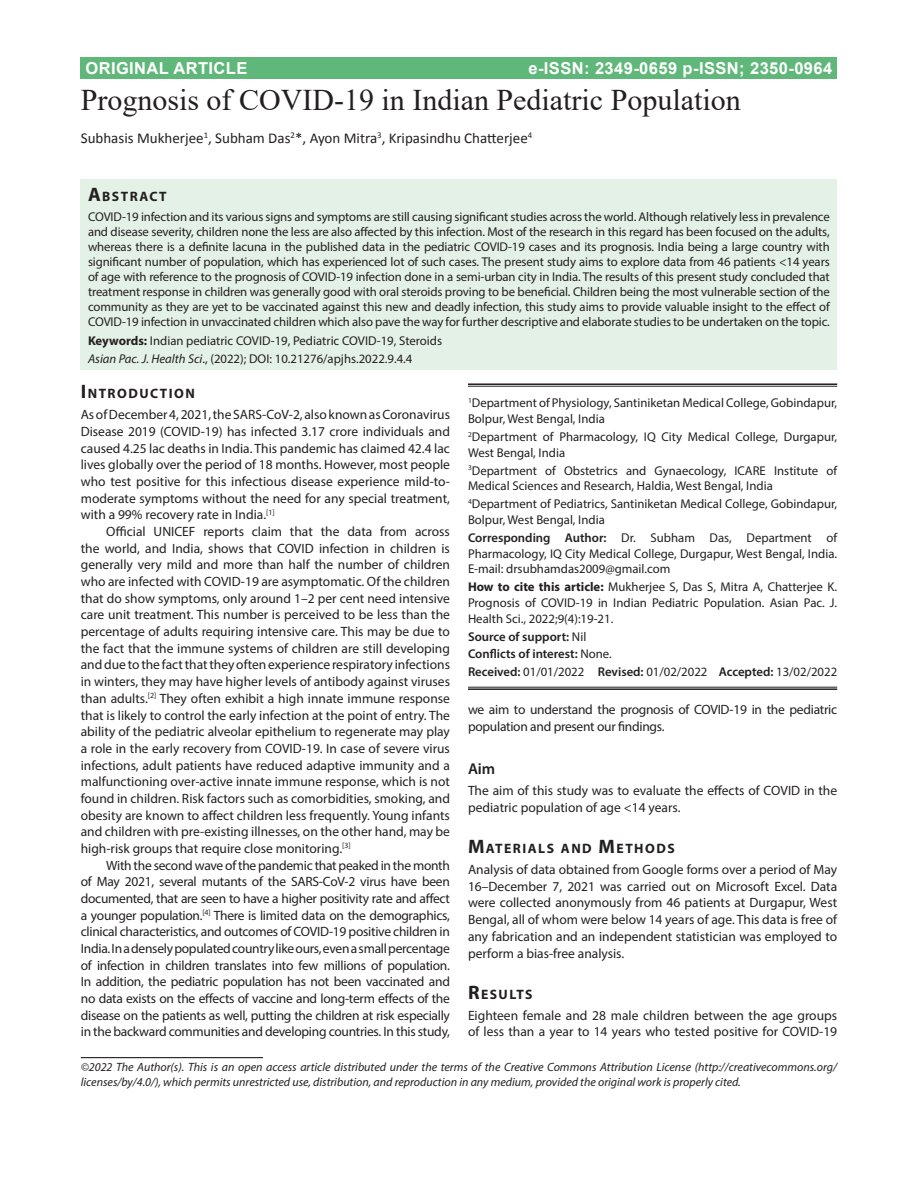
<style>
.page{position:relative;width:918px;height:1188px;background:#fff}
.page>*{position:absolute;margin:0;border:0;box-sizing:border-box;transform-origin:0 0}
.AT{font:30px "Times New Roman";color:#231f20}
.AH{font:700 16.5px "Helvetica";letter-spacing:.025em;color:#fff}
.t1{font:600 15.75px "Myriad Pro";color:#231f20}
.AU{font:15px "Calibri";color:#231f20}
.ABSH{font:700 13.65px "Myriad Pro";letter-spacing:.105em;color:#231f20}
.TX{font:13.5px/16.6px "Myriad Pro";letter-spacing:-.02em;color:#231f20;text-align:justify}
.TXFL{font:13.5px/16.8px "Myriad Pro";color:#231f20;text-align:justify}
.ABS{font:12.75px/15px "Myriad Pro";letter-spacing:-.01em;color:#231f20;text-align:justify}
.AFF_1{font:12.75px/15.8px "Myriad Pro";color:#231f20}
.HTC{font:12.75px/15.8px "Myriad Pro";color:#231f20;text-align:justify}
.ADD{font:12.75px/15.8px "Myriad Pro";color:#231f20;text-align:justify}
.KWD{font:12.75px "Myriad Pro";color:#231f20}
.AFF{font:12.75px/15.8px "Myriad Pro";color:#231f20}
.HIS{font:12.75px "Myriad Pro";color:#231f20}
.HTC-2{font:600 12.75px "Myriad Pro";color:#231f20}
.CR{font:italic 12px/15px "Myriad Pro";color:#231f20}
.s1{font-size:19.5px}
.s2{font-weight:700}
.s3{font-style:italic}
.s4{font-weight:600}
.s5{font-weight:400}
</style>
<div class="page">
<div style="left:81px;top:57px;width:756px;height:22px;background:#5fb879"></div>
<div style="left:81px;top:179px;width:756px;height:191px;background:#e4f1e6"></div>
<hr style="left:81px;top:1057px;width:182px;height:1px;background:#231f20">
<hr style="left:468px;top:383px;width:369px;height:2px;background:#231f20">
<hr style="left:468px;top:386px;width:369px;height:1px;background:#231f20">
<hr style="left:468px;top:687px;width:369px;height:1px;background:#231f20">
<hr style="left:468px;top:688px;width:369px;height:2px;background:#231f20">
<p class="AH" style="left:85px;top:56px;width:164px">ORIGINAL ARTICLE</p>
<p class="AH" style="left:528px;top:56px;width:305px">e-ISSN: 2349-0659 p-ISSN; 2350-0964</p>
<p class="AT" style="left:81px;top:79px;width:661px">Prognosis of COVID-19 in Indian Pediatric Population</p>
<p class="AU" style="left:81px;top:129px;width:453px">Subhasis Mukherjee<sup>1</sup>, Subham Das<sup>2</sup>*, Ayon Mitra<sup>3</sup>, Kripasindhu Chatterjee<sup>4</sup></p>
<p class="ABSH" style="left:88px;top:187px;width:80px"><span class="s1">A</span>BSTRACT</p>
<p class="ABS" style="left:88px;top:209px;width:743px">COVID-19 infection and its various signs and symptoms are still causing significant studies across the world. Although relatively less in prevalence and disease severity, children none the less are also affected by this infection. Most of the research in this regard has been focused on the adults, whereas there is a definite lacuna in the published data in the pediatric COVID-19 cases and its prognosis. India being a large country with significant number of population, which has experienced lot of such cases. The present study aims to explore data from 46 patients &lt;14 years of age with reference to the prognosis of COVID-19 infection done in a semi-urban city in India. The results of this present study concluded that treatment response in children was generally good with oral steroids proving to be beneficial. Children being the most vulnerable section of the community as they are yet to be vaccinated against this new and deadly infection, this study aims to provide valuable insight to the effect of COVID-19 infection in unvaccinated children which also pave the way for further descriptive and elaborate studies to be undertaken on the topic.</p>
<p class="KWD" style="left:88px;top:333px;width:356px"><span class="s2">Keywords:</span> Indian pediatric COVID-19, Pediatric COVID-19, Steroids</p>
<p class="KWD" style="left:88px;top:351px;width:326px"><span class="s3">Asian Pac. J. Health Sci</span>., (2022); DOI: 10.21276/apjhs.2022.9.4.4</p>
<h1 class="ABSH" style="left:81px;top:385px;width:116px"><span class="s1">I</span>NTRODUCTION</h1>
<p class="TXFL" style="left:81px;top:406px;width:371px">As of December 4, 2021, the SARS-CoV-2, also known as Coronavirus Disease 2019 (COVID-19) has infected 3.17 crore individuals and caused 4.25 lac deaths in India. This pandemic has claimed 42.4 lac lives globally over the period of 18 months. However, most people who test positive for this infectious disease experience mild-to&shy;moderate symptoms without the need for any special treatment, with a 99% recovery rate in India.<sup>[1]</sup></p>
<p class="TX" style="left:81px;top:523px;width:371px;text-indent:26px">Official UNICEF reports claim that the data from across the world, and India, shows that COVID infection in children is generally very mild and more than half the number of children who are infected with COVID-19 are asymptomatic. Of the children that do show symptoms, only around 1–2 per cent need intensive care unit treatment. This number is perceived to be less than the percentage of adults requiring intensive care. This may be due to the fact that the immune systems of children are still developing and due to the fact that they often experience respiratory infections in winters, they may have higher levels of antibody against viruses than adults.<sup>[2]</sup> They often exhibit a high innate immune response that is likely to control the early infection at the point of entry. The ability of the pediatric alveolar epithelium to regenerate may play a role in the early recovery from COVID-19. In case of severe virus infections, adult patients have reduced adaptive immunity and a malfunctioning over-active innate immune response, which is not found in children. Risk factors such as comorbidities, smoking, and obesity are known to affect children less frequently. Young infants and children with pre-existing illnesses, on the other hand, may be high-risk groups that require close monitoring.<sup>[3]</sup></p>
<p class="TX" style="left:81px;top:857px;width:371px;text-indent:26px">With the second wave of the pandemic that peaked in the month of May 2021, several mutants of the SARS-CoV-2 virus have been documented, that are seen to have a higher positivity rate and affect a younger population.<sup>[4]</sup> There is limited data on the demographics, clinical characteristics, and outcomes of COVID-19 positive children in India. In a densely populated country like ours, even a small percentage of infection in children translates into few millions of population.<br>In addition, the pediatric population has not been vaccinated and no data exists on the effects of vaccine and long-term effects of the disease on the patients as well, putting the children at risk especially in the backward communities and developing countries. In this study,</p>
<p class="AFF" style="left:468px;top:395px;width:371px"><sup>1</sup>Department of Physiology, Santiniketan Medical College, Gobindapur,<br>Bolpur, West Bengal, India</p>
<p class="AFF_1" style="left:468px;top:429px;width:371px"><sup>2</sup>Department of Pharmacology, IQ City Medical College, Durgapur,<br>West Bengal, India</p>
<p class="AFF_1" style="left:468px;top:462px;width:371px"><sup>3</sup>Department of Obstetrics and Gynaecology, ICARE Institute of<br>Medical Sciences and Research, Haldia, West Bengal, India</p>
<p class="AFF_1" style="left:468px;top:496px;width:371px"><sup>4</sup>Department of Pediatrics, Santiniketan Medical College, Gobindapur,<br>Bolpur, West Bengal, India</p>
<p class="ADD" style="left:468px;top:529px;width:371px"><span class="s4">Corresponding Author:</span> Dr. Subham Das, Department of Pharmacology, IQ City Medical College, Durgapur, West Bengal, India.<br>E-mail: drsubhamdas2009@gmail.com</p>
<p class="HTC" style="left:468px;top:579px;width:371px"><span class="s2">How to cite this article:</span> Mukherjee S, Das S, Mitra A, Chatterjee K.<br>Prognosis of COVID-19 in Indian Pediatric Population. Asian Pac. J.<br>Health Sci., 2022;9(4):19-21.</p>
<p class="HTC-2" style="left:468px;top:628px;width:120px">Source of support: <span class="s5">Nil</span></p>
<p class="HTC-2" style="left:468px;top:646px;width:145px">Conflicts of interest: <span class="s5">None.</span></p>
<p class="HIS" style="left:468px;top:664px;width:371px"><span class="s4">Received:</span> 01/01/2022 <span class="s4">Revised:</span> 01/02/2022 <span class="s4">Accepted:</span> 13/02/2022</p>
<p class="TX" style="left:468px;top:701px;width:371px">we aim to understand the prognosis of COVID-19 in the pediatric population and present our findings.</p>
<h2 class="t1" style="left:468px;top:759px;width:29px">Aim</h2>
<p class="TXFL" style="left:468px;top:782px;width:371px">The aim of this study was to evaluate the effects of COVID in the pediatric population of age &lt;14 years.</p>
<h1 class="ABSH" style="left:468px;top:839px;width:208px"><span class="s1">M</span>ATERIALS AND <span class="s1">M</span>ETHODS</h1>
<p class="TXFL" style="left:468px;top:861px;width:371px">Analysis of data obtained from Google forms over a period of May 16–December 7, 2021 was carried out on Microsoft Excel. Data were collected anonymously from 46 patients at Durgapur, West Bengal, all of whom were below 14 years of age. This data is free of any fabrication and an independent statistician was employed to perform a bias-free analysis.</p>
<h1 class="ABSH" style="left:468px;top:985px;width:66px"><span class="s1">R</span>ESULTS</h1>
<p class="TXFL" style="left:468px;top:1007px;width:371px">Eighteen female and 28 male children between the age groups of less than a year to 14 years who tested positive for COVID-19</p>
<p class="CR" style="left:81px;top:1059px;width:758px">©2022 The Author(s). This is an open access article distributed under the terms of the Creative Commons Attribution License (http://creativecommons.org/ licenses/by/4.0/), which permits unrestricted use, distribution, and reproduction in any medium, provided the original work is properly cited.</p>
</div>
